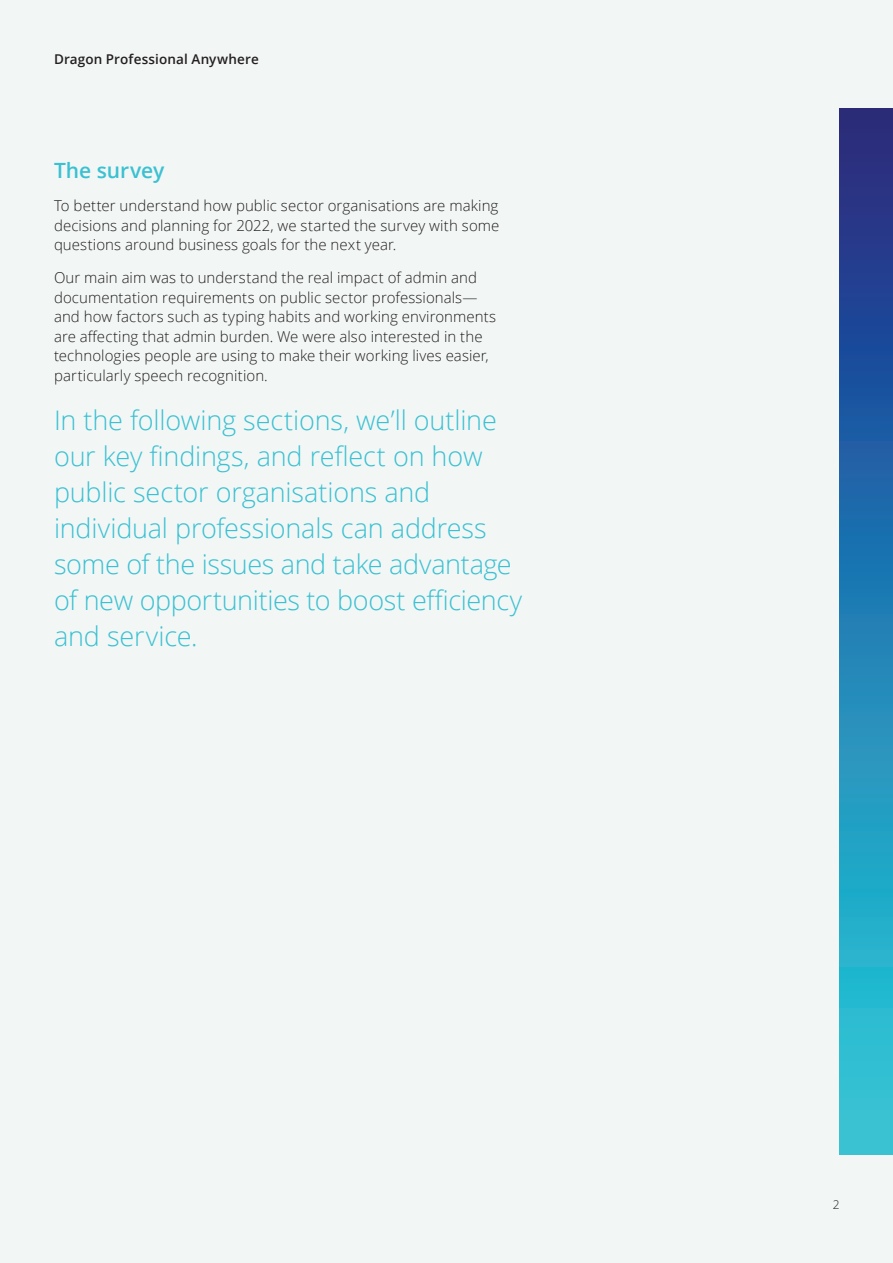
<style>
.page{position:relative;width:893px;height:1263px;background:#f2f6f5}
.page>*{position:absolute;margin:0;border:0;box-sizing:border-box;transform-origin:0 0}
.t1{font:300 27px/36px "Open Sans";letter-spacing:-.01em;color:#3ac1d2}
.t2{font:600 21px "Open Sans";letter-spacing:-.005em;color:#3ac1d2}
.t3{font:300 15px/19.5px "Open Sans";letter-spacing:.005em;color:#231f20;text-align:justify}
.t4{font:600 13.5px "Open Sans";letter-spacing:.01em;color:#231f20}
.t5{font:300 12px "Open Sans";color:#231f20}
</style>
<div class="page">
<svg style="left:839px;top:108px;width:54px;height:1047px;background:#247cb0"></svg>
<p class="t4" style="left:54px;top:50px;width:206px">Dragon Professional Anywhere</p>
<h2 class="t2" style="left:54px;top:156px;width:112px">The survey</h2>
<p class="t3" style="left:54px;top:195px;width:447px">To better understand how public sector organisations are making decisions and planning for 2022, we started the survey with some questions around business goals for the next year.</p>
<p class="t3" style="left:54px;top:267px;width:444px;text-align:left">Our main aim was to understand the real impact of admin and documentation requirements on public sector professionals— and how factors such as typing habits and working environments are affecting that admin burden. We were also interested in the technologies people are using to make their working lives easier, particularly speech recognition.</p>
<p class="t1" style="left:54px;top:402px;width:470px">In the following sections, we’ll outline our key findings, and reflect on how public sector organisations and individual professionals can address some of the issues and take advantage of new opportunities to boost efficiency and service.</p>
<p class="t5" style="left:833px;top:1196px;width:8px">2</p>
</div>
